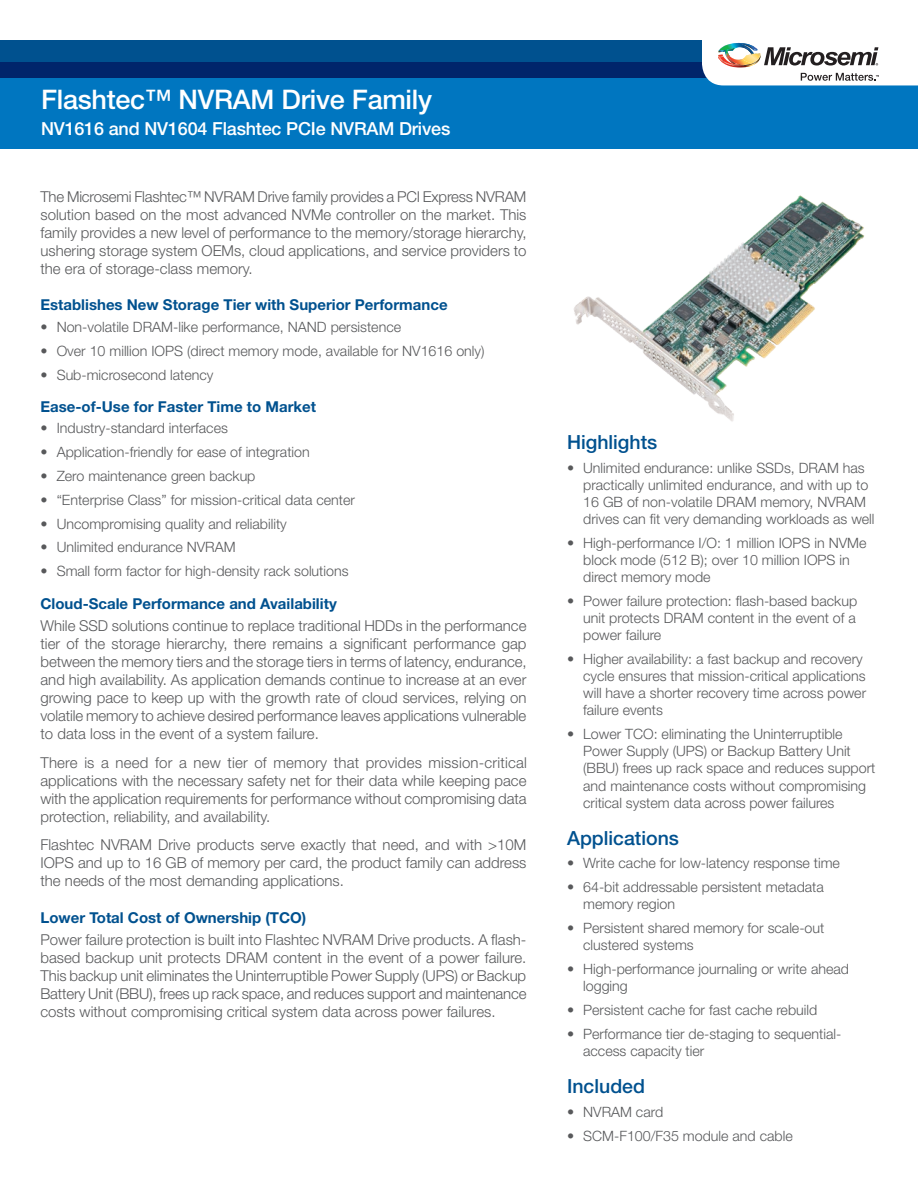
<style>
.page{position:relative;width:918px;height:1188px;background:#fff}
.page>*{position:absolute;margin:0;border:0;box-sizing:border-box;transform-origin:0 0}
.t1{font:500 27px "Helvetica Neue LT Std";letter-spacing:-.01em;color:#fff}
.t2{font:500 19.5px "Helvetica Neue LT Std";color:#00518f}
.t3{font:500 18px "Helvetica Neue LT Std";letter-spacing:-.01em;color:#fff}
.t4{font:300 15px/18px "Helvetica Neue LT Std";color:#58595b;text-align:justify}
.t5{font:700 15px "Helvetica Neue LT Std";color:#00518f}
.t6{font:300 14.25px/17.1px "Helvetica Neue LT Std";color:#58595b}
</style>
<div class="page">
<div style="left:0;top:62px;width:918px;height:86px;background:#0076c0"></div>
<svg style="left:0;top:40px;width:702px;height:38px;background:#003e7f"></svg>
<svg style="left:702px;top:42px;width:216px;height:43px"></svg>
<img style="left:574px;top:195px;width:290px;height:227px">
<h1 class="t1" style="left:41px;top:84px;width:393px">Flashtec™ NVRAM Drive Family</h1>
<p class="t3" style="left:41px;top:118px;width:411px">NV1616 and NV1604 Flashtec PCIe NVRAM Drives</p>
<p class="t4" style="left:40px;top:187px;width:488px">The Microsemi Flashtec™ NVRAM Drive family provides a PCI Express NVRAM solution based on the most advanced NVMe controller on the market. This family provides a new level of performance to the memory/storage hierarchy, ushering storage system OEMs, cloud applications, and service providers to the era of storage-class memory.</p>
<p class="t5" style="left:40px;top:296px;width:409px">Establishes New Storage Tier with Superior Performance</p>
<p class="t6" style="left:40px;top:318px;width:362px">• Non-volatile DRAM-like performance, NAND persistence</p>
<p class="t6" style="left:40px;top:342px;width:446px">• Over 10 million IOPS (direct memory mode, available for NV1616 only)</p>
<p class="t6" style="left:40px;top:366px;width:174px">• Sub-microsecond latency</p>
<p class="t5" style="left:40px;top:397px;width:277px">Ease-of-Use for Faster Time to Market</p>
<p class="t6" style="left:40px;top:419px;width:189px">• Industry-standard interfaces</p>
<p class="t6" style="left:40px;top:443px;width:271px">• Application-friendly for ease of integration</p>
<p class="t6" style="left:40px;top:467px;width:217px">• Zero maintenance green backup</p>
<p class="t6" style="left:40px;top:491px;width:316px">• “Enterprise Class” for mission-critical data center</p>
<p class="t6" style="left:40px;top:515px;width:248px">• Uncompromising quality and reliability</p>
<p class="t6" style="left:40px;top:539px;width:197px">• Unlimited endurance NVRAM</p>
<p class="t6" style="left:40px;top:562px;width:310px">• Small form factor for high-density rack solutions</p>
<p class="t5" style="left:40px;top:594px;width:298px">Cloud-Scale Performance and Availability</p>
<p class="t4" style="left:40px;top:616px;width:488px">While SSD solutions continue to replace traditional HDDs in the performance tier of the storage hierarchy, there remains a significant performance gap between the memory tiers and the storage tiers in terms of latency, endurance, and high availability. As application demands continue to increase at an ever growing pace to keep up with the growth rate of cloud services, relying on volatile memory to achieve desired performance leaves applications vulnerable to data loss in the event of a system failure.</p>
<p class="t4" style="left:40px;top:753px;width:488px">There is a need for a new tier of memory that provides mission-critical applications with the necessary safety net for their data while keeping pace with the application requirements for performance without compromising data protection, reliability, and availability.</p>
<p class="t4" style="left:40px;top:836px;width:487px">Flashtec NVRAM Drive products serve exactly that need, and with &gt;10M IOPS and up to 16 GB of memory per card, the product family can address the needs of the most demanding applications.</p>
<p class="t5" style="left:40px;top:908px;width:267px">Lower Total Cost of Ownership (TCO)</p>
<p class="t4" style="left:40px;top:930px;width:488px">Power failure protection is built into Flashtec NVRAM Drive products. A flash&shy;based backup unit protects DRAM content in the event of a power failure.<br>This backup unit eliminates the Uninterruptible Power Supply (UPS) or Backup Battery Unit (BBU), frees up rack space, and reduces support and maintenance costs without compromising critical system data across power failures.</p>
<h2 class="t2" style="left:567px;top:430px;width:92px">Highlights</h2>
<p class="t6" style="left:583px;top:459px;width:293px;text-indent:-16px">• Unlimited endurance: unlike SSDs, DRAM has practically unlimited endurance, and with up to 16 GB of non-volatile DRAM memory, NVRAM drives can fit very demanding workloads as well</p>
<p class="t6" style="left:583px;top:534px;width:285px;text-indent:-16px">• High-performance I/O: 1 million IOPS in NVMe block mode (512 B); over 10 million IOPS in direct memory mode</p>
<p class="t6" style="left:583px;top:592px;width:275px;text-align:justify;text-indent:-16px">• Power failure protection: flash-based backup unit protects DRAM content in the event of a power failure</p>
<p class="t6" style="left:583px;top:650px;width:285px;text-indent:-16px">• Higher availability: a fast backup and recovery cycle ensures that mission-critical applications will have a shorter recovery time across power failure events</p>
<p class="t6" style="left:583px;top:725px;width:294px;text-indent:-16px">• Lower TCO: eliminating the Uninterruptible Power Supply (UPS) or Backup Battery Unit (BBU) frees up rack space and reduces support and maintenance costs without compromising critical system data across power failures</p>
<h2 class="t2" style="left:567px;top:826px;width:113px">Applications</h2>
<p class="t6" style="left:567px;top:854px;width:275px">• Write cache for low-latency response time</p>
<p class="t6" style="left:583px;top:878px;width:242px;text-indent:-16px">• 64-bit addressable persistent metadata memory region</p>
<p class="t6" style="left:583px;top:919px;width:243px;text-indent:-16px">• Persistent shared memory for scale-out clustered systems</p>
<p class="t6" style="left:583px;top:960px;width:267px;text-indent:-16px">• High-performance journaling or write ahead logging</p>
<p class="t6" style="left:567px;top:1001px;width:252px">• Persistent cache for fast cache rebuild</p>
<p class="t6" style="left:583px;top:1025px;width:260px;text-indent:-16px">• Performance tier de-staging to sequential&shy;access capacity tier</p>
<h2 class="t2" style="left:567px;top:1074px;width:80px">Included</h2>
<p class="t6" style="left:567px;top:1103px;width:98px">• NVRAM card</p>
<p class="t6" style="left:567px;top:1127px;width:227px">• SCM-F100/F35 module and cable</p>
</div>
